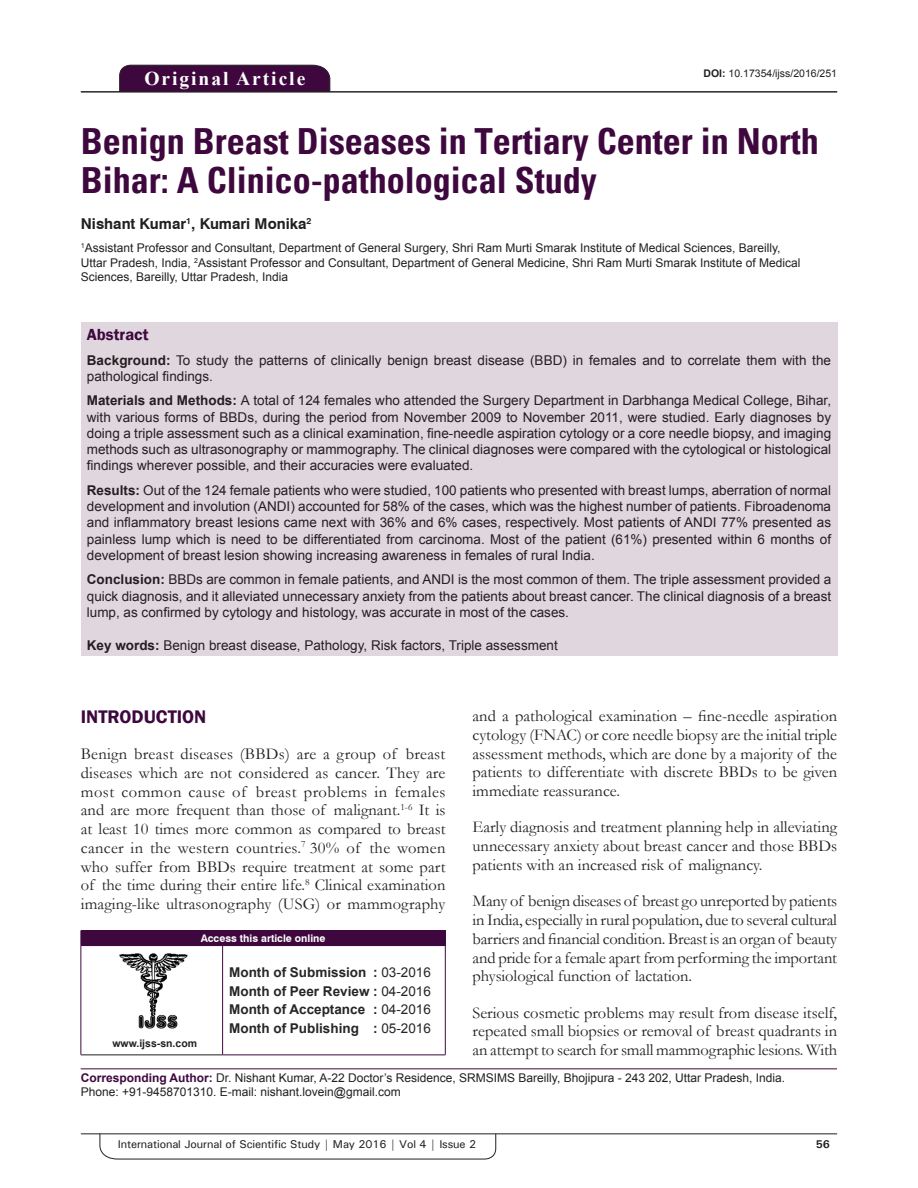
<style>
.page{position:relative;width:918px;height:1188px;background:#fff}
.page>*{position:absolute;margin:0;border:0;box-sizing:border-box;transform-origin:0 0}
.AT{font:700 condensed 36px/39px "Univers";color:#3e083e}
.AH{font:700 19.5px "Times New Roman";letter-spacing:.1em;color:#fff}
.t1{font:600 18.75px "Franklin Gothic";color:#3e083e}
.TX{font:16.5px/18.9px "Garamond";color:#231f20;text-align:justify}
.ABSH{font:600 16.5px "Franklin Gothic";color:#3e083e}
.AU{font:700 15px "Swiss 721 BT";color:#231f20}
.ABS{font:13.5px/16.2px "Arial";color:#231f20;text-align:justify}
.HIS{font:700 13.5px/18.8px "Arial";color:#282526;text-align:justify}
.KWD{font:13.5px "Arial";color:#231f20}
.AFF{font:12px/14.4px "Arial";color:#231f20}
.ADD{font:12px/14.4px "Arial";color:#231f20}
.t2{font:500 11.25px "Univers";letter-spacing:-.01em;color:#231f20}
.t3{font:700 11.25px "Univers";color:#231f20}
.DOI{font:10.5px "Arial";color:#231f20}
.AAO{font:700 10.5px "Swiss 721 BT";color:#fff}
.Web{font:700 10.5px "Arial";color:#231f20}
.s1{font-weight:700}
.s2{font-weight:400}
.s3{font-weight:700;color:#3e083e}
</style>
<div class="page">
<hr style="left:81px;top:1134px;width:756px;height:1px;background:#231f20">
<svg style="left:100px;top:1133px;width:396px;height:26px"></svg>
<div style="left:119px;top:65px;width:211px;height:26px;background:#3e083e"></div>
<hr style="left:81px;top:91px;width:756px;height:1px;background:#231f20">
<div style="left:81px;top:322px;width:756px;height:334px;background:#e0d7de"></div>
<img style="left:119px;top:953px;width:69px;height:76px">
<div style="left:81px;top:930px;width:364px;height:16px;background:#3e083e"></div>
<svg style="left:445px;top:930px;width:1px;height:15px"></svg>
<hr style="left:81px;top:946px;width:1px;height:108px;background:#3e083e">
<hr style="left:81px;top:1054px;width:142px;height:1px;background:#231f20">
<hr style="left:223px;top:945px;width:223px;height:1px;background:#3e083e">
<hr style="left:222px;top:946px;width:1px;height:108px;background:#3e083e">
<hr style="left:445px;top:946px;width:1px;height:108px;background:#3e083e">
<hr style="left:223px;top:1054px;width:223px;height:1px;background:#3e083e">
<hr style="left:81px;top:1068px;width:756px;height:1px;background:#3e083e">
<p class="AH" style="left:144px;top:64px;width:162px">Original Article</p>
<p class="DOI" style="left:703px;top:66px;width:135px"><span class="s1">DOI:</span> 10.17354/ijss/2016/251</p>
<p class="AT" style="left:81px;top:122px;width:739px">Benign Breast Diseases in Tertiary Center in North<br>Bihar: A Clinico-pathological Study</p>
<p class="AU" style="left:81px;top:215px;width:232px">Nishant Kumar<sup>1</sup>, Kumari Monika<sup>2</sup></p>
<p class="AFF" style="left:81px;top:241px;width:721px"><sup>1</sup>Assistant Professor and Consultant, Department of General Surgery, Shri Ram Murti Smarak Institute of Medical Sciences, Bareilly,<br>Uttar Pradesh, India, <sup>2</sup>Assistant Professor and Consultant, Department of General Medicine, Shri Ram Murti Smarak Institute of Medical<br>Sciences, Bareilly, Uttar Pradesh, India</p>
<p class="ABSH" style="left:87px;top:324px;width:63px">Abstract</p>
<p class="ABS" style="left:87px;top:352px;width:746px"><span class="s1">Background:</span> To study the patterns of clinically benign breast disease (BBD) in females and to correlate them with the pathological findings.</p>
<p class="ABS" style="left:87px;top:393px;width:746px"><span class="s1">Materials and Methods:</span> A total of 124 females who attended the Surgery Department in Darbhanga Medical College, Bihar, with various forms of BBDs, during the period from November 2009 to November 2011, were studied. Early diagnoses by doing a triple assessment such as a clinical examination, fine-needle aspiration cytology or a core needle biopsy, and imaging methods such as ultrasonography or mammography. The clinical diagnoses were compared with the cytological or histological findings wherever possible, and their accuracies were evaluated.</p>
<p class="ABS" style="left:87px;top:482px;width:746px"><span class="s1">Results:</span> Out of the 124 female patients who were studied, 100 patients who presented with breast lumps, aberration of normal development and involution (ANDI) accounted for 58% of the cases, which was the highest number of patients. Fibroadenoma and inflammatory breast lesions came next with 36% and 6% cases, respectively. Most patients of ANDI 77% presented as painless lump which is need to be differentiated from carcinoma. Most of the patient (61%) presented within 6 months of development of breast lesion showing increasing awareness in females of rural India.</p>
<p class="ABS" style="left:87px;top:572px;width:746px"><span class="s1">Conclusion:</span> BBDs are common in female patients, and ANDI is the most common of them. The triple assessment provided a quick diagnosis, and it alleviated unnecessary anxiety from the patients about breast cancer. The clinical diagnosis of a breast lump, as confirmed by cytology and histology, was accurate in most of the cases.</p>
<p class="KWD" style="left:87px;top:636px;width:472px"><span class="s1">Key words:</span> Benign breast disease, Pathology, Risk factors, Triple assessment</p>
<p class="TX" style="left:473px;top:706px;width:366px">and a pathological examination – fine-needle aspiration cytology (FNAC) or core needle biopsy are the initial triple assessment methods, which are done by a majority of the patients to differentiate with discrete BBDs to be given immediate reassurance.</p>
<p class="TX" style="left:473px;top:817px;width:366px">Early diagnosis and treatment planning help in alleviating unnecessary anxiety about breast cancer and those BBDs patients with an increased risk of malignancy.</p>
<p class="TX" style="left:473px;top:891px;width:366px">Many of benign diseases of breast go unreported by patients in India, especially in rural population, due to several cultural barriers and financial condition. Breast is an organ of beauty and pride for a female apart from performing the important physiological function of lactation.</p>
<p class="TX" style="left:473px;top:1003px;width:366px">Serious cosmetic problems may result from disease itself, repeated small biopsies or removal of breast quadrants in an attempt to search for small mammographic lesions. With</p>
<h1 class="t1" style="left:81px;top:705px;width:127px">INTRODUCTION</h1>
<p class="TX" style="left:81px;top:744px;width:366px">Benign breast diseases (BBDs) are a group of breast diseases which are not considered as cancer. They are most common cause of breast problems in females and are more frequent than those of malignant.<sup>1-6</sup> It is at least 10 times more common as compared to breast cancer in the western countries.<sup>7</sup> 30% of the women who suffer from BBDs require treatment at some part of the time during their entire life.<sup>8</sup> Clinical examination imaging-like ultrasonography (USG) or mammography</p>
<p class="AAO" style="left:201px;top:932px;width:126px">Access this article online</p>
<p class="HIS" style="left:229px;top:963px;width:203px">Month of Submission : <span class="s2">03-2016<br></span>Month of Peer Review : <span class="s2">04-2016<br></span>Month of Acceptance : <span class="s2">04-2016<br></span>Month of Publishing : <span class="s2">05-2016</span></p>
<p class="ADD" style="left:81px;top:1070px;width:706px"><span class="s3">Corresponding Author:</span> Dr. Nishant Kumar, A-22 Doctor’s Residence, SRMSIMS Bareilly, Bhojipura - 243 202, Uttar Pradesh, India.<br>Phone: +91-9458701310. E-mail: nishant.lovein@gmail.com</p>
<p class="Web" style="left:112px;top:1036px;width:86px">www.ijss-sn.com</p>
<p class="t2" style="left:118px;top:1137px;width:360px">International Journal of Scientific Study | May 2016 | Vol 4 | Issue 2</p>
<p class="t3" style="left:816px;top:1137px;width:16px">56</p>
</div>
